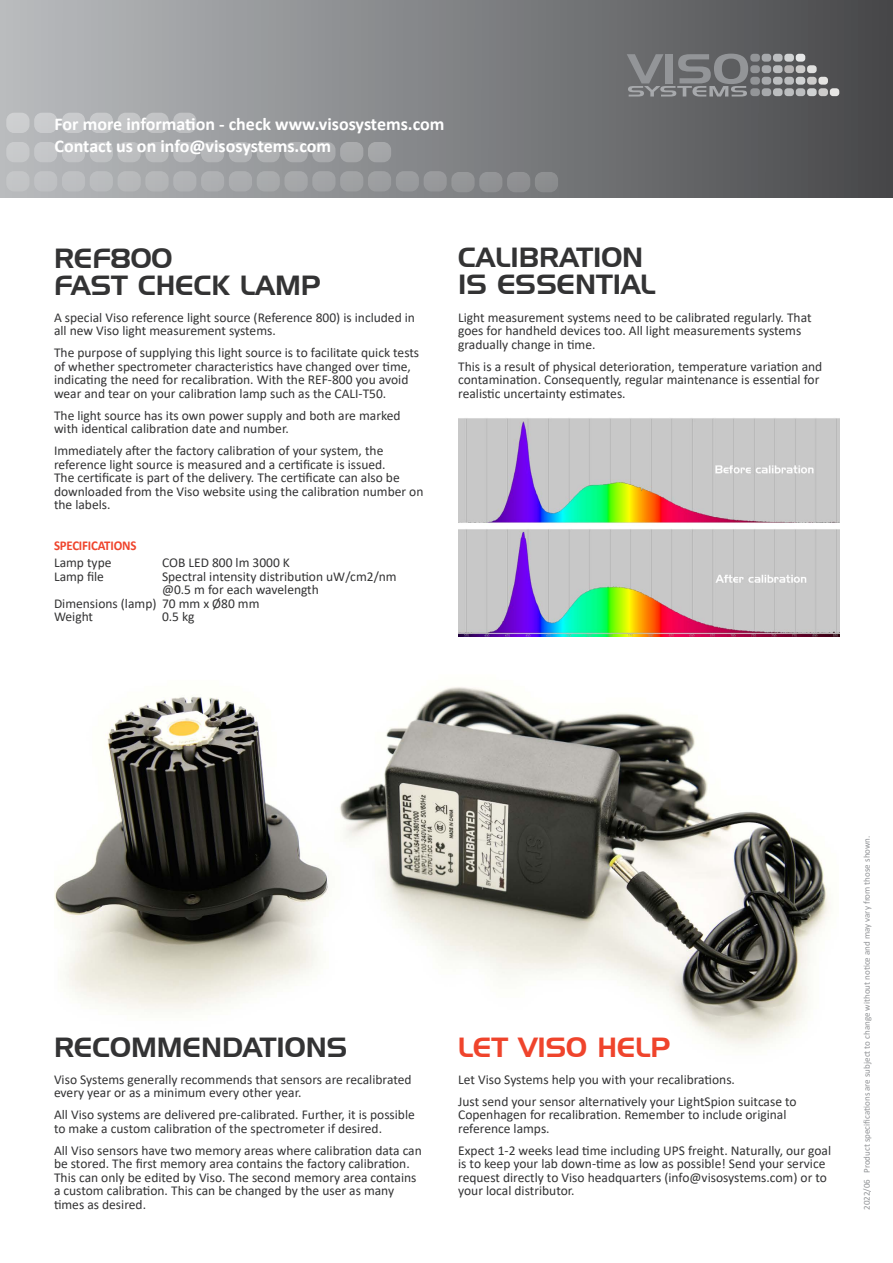
<style>
.page{position:relative;width:893px;height:1263px;background:#fff}
.page>*{position:absolute;margin:0;border:0;box-sizing:border-box;transform-origin:0 0}
.t1{font:27px/27px "Handel Gothic BT";color:#333334}
.t2{font:27px "Handel Gothic BT";color:#ef442c}
.t3{font:700 18px/21.6px "Calibri";color:#fff}
.t4{font:13.5px/13.5px "Calibri";color:#333334}
.t5{font:700 13.5px "Calibri";letter-spacing:-.015em;color:#ef442c;scale:.95 1}
.t6{font:9px "Calibri";color:#919396}
</style>
<div class="page">
<div style="left:0;top:0;width:893px;height:198px;background:linear-gradient(to right,#babdc0,#49494b)"></div>
<svg style="left:627px;top:54px;width:121px;height:43px;background:#7b7d7f"></svg>
<div style="left:750px;top:88px;width:10px;height:8px;background:#939598;border-radius:3px"></div>
<div style="left:762px;top:88px;width:9px;height:8px;background:#a7a9ac;border-radius:3px"></div>
<div style="left:773px;top:88px;width:10px;height:8px;background:#bcbec0;border-radius:3px"></div>
<div style="left:784px;top:88px;width:10px;height:8px;background:#bcbec0;border-radius:3px"></div>
<div style="left:796px;top:88px;width:9px;height:8px;background:#bcbec0;border-radius:3px"></div>
<div style="left:807px;top:88px;width:10px;height:8px;background:#d1d3d4;border-radius:3px"></div>
<div style="left:818px;top:88px;width:10px;height:8px;background:#cdcccb;border-radius:3px"></div>
<div style="left:830px;top:88px;width:9px;height:8px;background:#e8e7e5;border-radius:3px"></div>
<div style="left:750px;top:77px;width:10px;height:8px;background:#939598;border-radius:3px"></div>
<div style="left:762px;top:77px;width:9px;height:8px;background:#a7a9ac;border-radius:3px"></div>
<div style="left:773px;top:77px;width:10px;height:8px;background:#bcbec0;border-radius:3px"></div>
<div style="left:784px;top:77px;width:10px;height:8px;background:#bcbec0;border-radius:3px"></div>
<div style="left:796px;top:77px;width:9px;height:8px;background:#d1d3d4;border-radius:3px"></div>
<div style="left:807px;top:77px;width:10px;height:8px;background:#cdcccb;border-radius:3px"></div>
<div style="left:818px;top:77px;width:10px;height:8px;background:#e5e4e2;border-radius:3px"></div>
<div style="left:750px;top:65px;width:10px;height:8px;background:#939598;border-radius:3px"></div>
<div style="left:762px;top:65px;width:9px;height:8px;background:#a7a9ac;border-radius:3px"></div>
<div style="left:773px;top:65px;width:10px;height:8px;background:#bcbec0;border-radius:3px"></div>
<div style="left:784px;top:65px;width:10px;height:8px;background:#b5b3b3;border-radius:3px"></div>
<div style="left:796px;top:65px;width:9px;height:8px;background:#cdcccb;border-radius:3px"></div>
<div style="left:807px;top:65px;width:10px;height:8px;background:#e0e0df;border-radius:3px"></div>
<div style="left:750px;top:54px;width:10px;height:8px;background:#939598;border-radius:3px"></div>
<div style="left:762px;top:54px;width:9px;height:8px;background:#a7a9ac;border-radius:3px"></div>
<div style="left:773px;top:54px;width:10px;height:8px;background:#bcbec0;border-radius:3px"></div>
<div style="left:784px;top:54px;width:10px;height:8px;background:#d1d3d4;border-radius:3px"></div>
<div style="left:796px;top:54px;width:9px;height:8px;background:#e6e7e8;border-radius:3px"></div>
<svg style="left:1px;top:170px;width:890px;height:28px;background:#77787a"></svg>
<div style="left:6px;top:113px;width:23px;height:20px;background:#cdcfd0;border-radius:8px"></div>
<div style="left:34px;top:113px;width:23px;height:20px;background:#caccce;border-radius:8px"></div>
<div style="left:62px;top:113px;width:23px;height:20px;background:#c8cacc;border-radius:8px"></div>
<div style="left:90px;top:113px;width:23px;height:20px;background:#c6c7c9;border-radius:8px"></div>
<div style="left:118px;top:113px;width:23px;height:20px;background:#c4c5c6;border-radius:8px"></div>
<div style="left:145px;top:113px;width:24px;height:20px;background:#c1c2c4;border-radius:8px"></div>
<div style="left:173px;top:113px;width:23px;height:20px;background:#bec0c2;border-radius:8px"></div>
<div style="left:6px;top:171px;width:23px;height:20px;background:#c3c5c7;border-radius:8px"></div>
<div style="left:34px;top:171px;width:23px;height:20px;background:#c0c2c4;border-radius:8px"></div>
<div style="left:62px;top:171px;width:23px;height:20px;background:#bdbfc2;border-radius:8px"></div>
<div style="left:90px;top:171px;width:23px;height:20px;background:#babcbe;border-radius:8px"></div>
<div style="left:118px;top:171px;width:23px;height:20px;background:#b8b9bb;border-radius:8px"></div>
<div style="left:145px;top:171px;width:24px;height:20px;background:#b4b6b8;border-radius:8px"></div>
<div style="left:173px;top:171px;width:23px;height:20px;background:#b1b3b5;border-radius:8px"></div>
<div style="left:201px;top:171px;width:23px;height:20px;background:#aeb0b2;border-radius:8px"></div>
<div style="left:229px;top:171px;width:23px;height:20px;background:#abadaf;border-radius:8px"></div>
<div style="left:451px;top:172px;width:24px;height:20px;background:#949698;border-radius:8px"></div>
<div style="left:257px;top:171px;width:23px;height:20px;background:#a8abad;border-radius:8px"></div>
<div style="left:479px;top:172px;width:23px;height:20px;background:#929395;border-radius:8px"></div>
<div style="left:284px;top:171px;width:24px;height:20px;background:#a6a8aa;border-radius:8px"></div>
<div style="left:507px;top:172px;width:23px;height:20px;background:#8f9092;border-radius:8px"></div>
<div style="left:312px;top:171px;width:23px;height:20px;background:#a3a4a7;border-radius:8px"></div>
<div style="left:535px;top:172px;width:23px;height:20px;background:#8b8d8f;border-radius:8px"></div>
<div style="left:340px;top:171px;width:23px;height:20px;background:#a0a2a3;border-radius:8px"></div>
<div style="left:368px;top:171px;width:23px;height:20px;background:#9d9fa1;border-radius:8px"></div>
<div style="left:396px;top:171px;width:23px;height:20px;background:#9a9c9e;border-radius:8px"></div>
<div style="left:424px;top:171px;width:23px;height:20px;background:#98999b;border-radius:8px"></div>
<div style="left:6px;top:142px;width:23px;height:20px;background:#c8cacb;border-radius:8px"></div>
<div style="left:34px;top:142px;width:23px;height:20px;background:#c5c7c9;border-radius:8px"></div>
<div style="left:62px;top:142px;width:23px;height:20px;background:#c3c4c6;border-radius:8px"></div>
<div style="left:90px;top:142px;width:23px;height:20px;background:#c0c2c4;border-radius:8px"></div>
<div style="left:118px;top:142px;width:23px;height:20px;background:#bebfc1;border-radius:8px"></div>
<div style="left:145px;top:142px;width:24px;height:20px;background:#bbbcbe;border-radius:8px"></div>
<div style="left:173px;top:142px;width:23px;height:20px;background:#b8b9bb;border-radius:8px"></div>
<div style="left:201px;top:142px;width:23px;height:20px;background:#b5b6b9;border-radius:8px"></div>
<div style="left:229px;top:142px;width:23px;height:20px;background:#b2b4b6;border-radius:8px"></div>
<div style="left:257px;top:142px;width:23px;height:20px;background:#b0b2b3;border-radius:8px"></div>
<div style="left:284px;top:142px;width:24px;height:20px;background:#adafb1;border-radius:8px"></div>
<div style="left:312px;top:142px;width:23px;height:20px;background:#aaacae;border-radius:8px"></div>
<div style="left:340px;top:142px;width:23px;height:20px;background:#a8aaab;border-radius:8px"></div>
<div style="left:368px;top:142px;width:23px;height:20px;background:#a5a7a9;border-radius:8px"></div>
<img style="left:54px;top:687px;width:777px;height:361px">
<img style="left:458px;top:418px;width:381px;height:219px">
<h2 class="t3" style="left:55px;top:113px;width:391px">For more information - check www.visosystems.com<br>Contact us on info@visosystems.com</h2>
<h1 class="t1" style="left:54px;top:245px;width:268px">REF800<br>FAST CHECK LAMP</h1>
<p class="t4" style="left:54px;top:310px;width:363px">A special Viso reference light source (Reference 800) is included in all new Viso light measurement systems.</p>
<p class="t4" style="left:54px;top:346px;width:367px">The purpose of supplying this light source is to facilitate quick tests of whether spectrometer characteristics have changed over time, indicating the need for recalibration. With the REF-800 you avoid wear and tear on your calibration lamp such as the CALI-T50.</p>
<p class="t4" style="left:54px;top:408px;width:348px">The light source has its own power supply and both are marked with identical calibration date and number.</p>
<p class="t4" style="left:54px;top:444px;width:371px">Immediately after the factory calibration of your system, the reference light source is measured and a certificate is issued.<br>The certificate is part of the delivery. The certificate can also be downloaded from the Viso website using the calibration number on the labels.</p>
<p class="t5" style="left:54px;top:536px;width:88px">SPECIFICATIONS</p>
<p class="t4" style="left:54px;top:556px;width:59px">Lamp type</p>
<p class="t4" style="left:162px;top:556px;width:129px">COB LED 800 lm 3000 K</p>
<p class="t4" style="left:54px;top:569px;width:52px">Lamp file</p>
<p class="t4" style="left:162px;top:569px;width:236px">Spectral intensity distribution uW/cm2/nm</p>
<p class="t4" style="left:162px;top:583px;width:158px">@0.5 m for each wavelength</p>
<p class="t4" style="left:54px;top:596px;width:207px">Dimensions (lamp) 70 mm x Ø80 mm</p>
<p class="t4" style="left:54px;top:610px;width:41px">Weight</p>
<p class="t4" style="left:162px;top:610px;width:34px">0.5 kg</p>
<h1 class="t1" style="left:458px;top:244px;width:199px">CALIBRATION<br>IS ESSENTIAL</h1>
<p class="t4" style="left:458px;top:310px;width:355px">Light measurement systems need to be calibrated regularly. That goes for handheld devices too. All light measurements systems gradually change in time.</p>
<p class="t4" style="left:458px;top:359px;width:366px">This is a result of physical deterioration, temperature variation and contamination. Consequently, regular maintenance is essential for realistic uncertainty estimates.</p>
<h1 class="t1" style="left:54px;top:1034px;width:295px">RECOMMENDATIONS</h1>
<p class="t4" style="left:54px;top:1072px;width:359px">Viso Systems generally recommends that sensors are recalibrated every year or as a minimum every other year.</p>
<p class="t4" style="left:54px;top:1108px;width:362px">All Viso systems are delivered pre-calibrated. Further, it is possible to make a custom calibration of the spectrometer if desired.</p>
<p class="t4" style="left:54px;top:1143px;width:369px">All Viso sensors have two memory areas where calibration data can be stored. The first memory area contains the factory calibration.<br>This can only be edited by Viso. The second memory area contains a custom calibration. This can be changed by the user as many times as desired.</p>
<h1 class="t2" style="left:458px;top:1031px;width:214px">LET VISO HELP</h1>
<p class="t4" style="left:458px;top:1068px;width:340px;line-height:22px">Let Viso Systems help you with your recalibrations.<br>Just send your sensor alternatively your LightSpion suitcase to</p>
<p class="t4" style="left:458px;top:1108px;width:330px">Copenhagen for recalibration. Remember to include original reference lamps.</p>
<p class="t4" style="left:458px;top:1143px;width:374px">Expect 1-2 weeks lead time including UPS freight. Naturally, our goal is to keep your lab down-time as low as possible! Send your service request directly to Viso headquarters (info@visosystems.com) or to your local distributor.</p>
<p class="t6" style="left:861px;top:1210px;width:376px;rotate:-90deg">2022/06 Product specifications are subject to change without notice and may vary from those shown.</p>
</div>
